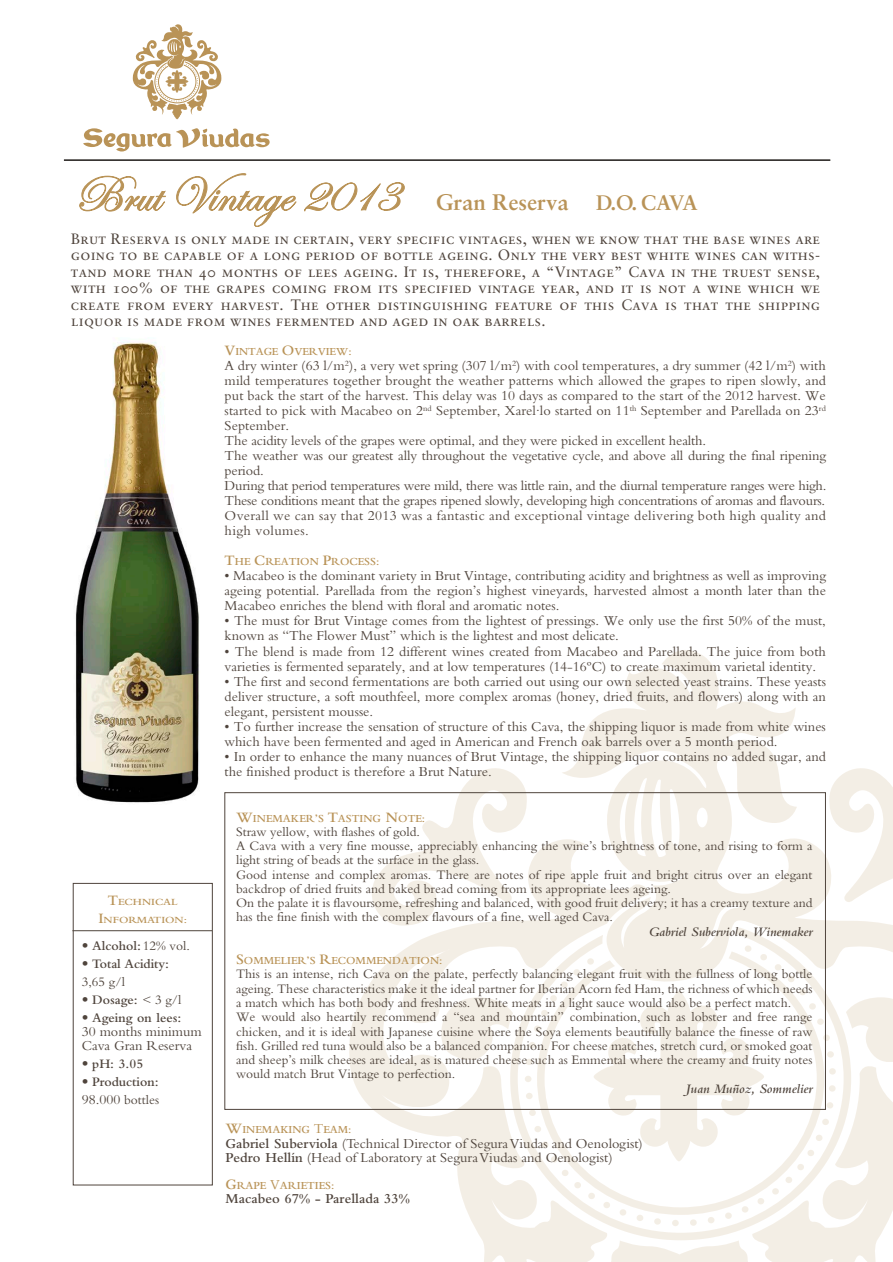
<style>
.page{position:relative;width:893px;height:1262px;background:#fff}
.page>*{position:absolute;margin:0;border:0;box-sizing:border-box;transform-origin:0 0}
.t1{font:51px "Edwardian Script ITC";color:#b99357}
.t2{font:22.5px "Sabon Bold Os F";color:#b99357}
.t3{font:15px/16.5px "Sabon Roman SC";letter-spacing:.02em;color:#4f443c;text-align:justify}
.t4{font:14.25px/15px "Bembo";color:#4f443c}
.t5{font:600 14.25px "Bembo";color:#4f443c}
.t6{font:13.5px/14.2px "Bembo";color:#4f443c}
.t7{font:600 13.5px/18px "Bembo";color:#4f443c}
.t8{font:italic 600 13.5px "Bembo";color:#4f443c}
.t9{font:600 11.25px "Bembo";color:#b99357}
.t10{font:600 9.9px/18px "Bembo";color:#b99357;text-align:center;scale:1.14 1}
.s1{font-size:21px}
.s2{font-size:15px}
.s3{font-family:"Sabon Roman Os F";font-weight:400}
.s4{font-weight:400}
.s5{font-weight:400;font-size:14.25px}
.s6{font-weight:600}
</style>
<div class="page">
<svg style="left:83px;top:128px;width:186px;height:23px"></svg>
<svg style="left:132px;top:24px;width:90px;height:95px"></svg>
<img style="left:75px;top:342px;width:124px;height:461px">
<svg style="left:578px;top:650px;width:219px;height:173px;fill:#f3eee5"></svg>
<svg style="left:829px;top:768px;width:63px;height:59px"></svg>
<svg style="left:422px;top:761px;width:345px;height:66px"></svg>
<svg style="left:349px;top:827px;width:543px;height:435px"></svg>
<div style="left:73px;top:883px;width:139px;height:302px;border:1px solid #4f443c"></div>
<hr style="left:72px;top:930px;width:140px;height:1px;background:#4f443c">
<svg style="left:79px;top:175px;width:87px;height:37px"></svg>
<svg style="left:176px;top:173px;width:229px;height:54px"></svg>
<hr style="left:64px;top:160px;width:766px;height:1px;background:#000">
<h1 class="t1" style="left:74px;top:166px;width:325px">Brut Vintage 2013</h1>
<h2 class="t2" style="left:436px;top:188px;width:263px">Gran Reserva <span class="s1">D.O. CAVA</span></h2>
<p class="t3" style="left:71px;top:230px;width:750px">Brut Reserva is only made in certain, very specific vintages, when we know that the base wines are going to be capable of a long period of bottle ageing. Only the very best white wines can withs&shy;tand more than 40 months of lees ageing. It is, therefore, a “Vintage” Cava in the truest sense, with 100% of the grapes coming from its specified vintage year, and it is not a wine which we create from every harvest. The other distinguishing feature of this Cava is that the shipping liquor is made from wines fermented and aged in oak barrels.</p>
<p class="t10" style="left:98px;top:893px;width:79px"><span class="s2">T</span>ECHNICAL<br><span class="s2">I</span>NFORMATION:</p>
<p class="t7" style="left:82px;top:936px;width:110px"><span class="s3">•</span> Alcohol: <span class="s4">12% vol.</span></p>
<p class="t7" style="left:82px;top:954px;width:89px"><span class="s3">•</span> Total Acidity:<br><span class="s4">3,65 g/l</span></p>
<p class="t7" style="left:82px;top:990px;width:101px"><span class="s3">•</span> Dosage: <span class="s4">&lt; 3 g/l</span></p>
<p class="t7" style="left:82px;top:1008px;width:101px"><span class="s3">•</span> Ageing on lees:</p>
<p class="t4" style="left:82px;top:1024px;width:122px;line-height:14.2px">30 months minimum<br>Cava Gran Reserva</p>
<p class="t7" style="left:82px;top:1055px;width:63px"><span class="s3">•</span> pH: 3.05</p>
<p class="t7" style="left:82px;top:1073px;width:79px"><span class="s3">•</span> Production:<br><span class="s5">98.000</span> <span class="s4">bottles</span></p>
<p class="t9" style="left:225px;top:345px;width:128px"><span class="s2">V</span>INTAGE <span class="s2">O</span>VERVIEW:</p>
<p class="t4" style="left:225px;top:358px;width:603px">A dry winter (63 l/m<sup>2</sup>), a very wet spring (307 l/m<sup>2</sup>) with cool temperatures, a dry summer (42 l/m<sup>2</sup>) with mild temperatures together brought the weather patterns which allowed the grapes to ripen slowly, and put back the start of the harvest. This delay was 10 days as compared to the start of the 2012 harvest. We started to pick with Macabeo on 2<sup>nd</sup> September, Xarel·lo started on 11<sup>th</sup> September and Parellada on 23<sup>rd </sup>September.<br>The acidity levels of the grapes were optimal, and they were picked in excellent health.<br>The weather was our greatest ally throughout the vegetative cycle, and above all during the final ripening period.<br>During that period temperatures were mild, there was little rain, and the diurnal temperature ranges were high.<br>These conditions meant that the grapes ripened slowly, developing high concentrations of aromas and flavours.<br>Overall we can say that 2013 was a fantastic and exceptional vintage delivering both high quality and high volumes.</p>
<p class="t9" style="left:225px;top:555px;width:156px"><span class="s2">T</span>HE <span class="s2">C</span>REATION <span class="s2">P</span>ROCESS:</p>
<p class="t4" style="left:225px;top:568px;width:603px;text-align:justify">• Macabeo is the dominant variety in Brut Vintage, contributing acidity and brightness as well as improving ageing potential. Parellada from the region’s highest vineyards, harvested almost a month later than the Macabeo enriches the blend with floral and aromatic notes.</p>
<p class="t4" style="left:225px;top:613px;width:603px">• The must for Brut Vintage comes from the lightest of pressings. We only use the first 50% of the must, known as “The Flower Must” which is the lightest and most delicate.</p>
<p class="t4" style="left:225px;top:643px;width:602px">• The blend is made from 12 different wines created from Macabeo and Parellada. The juice from both varieties is fermented separately, and at low temperatures (14-16ºC) to create maximum varietal identity.</p>
<p class="t4" style="left:225px;top:673px;width:603px;text-align:justify">• The first and second fermentations are both carried out using our own selected yeast strains. These yeasts deliver structure, a soft mouthfeel, more complex aromas (honey, dried fruits, and flowers) along with an elegant, persistent mousse.</p>
<p class="t4" style="left:225px;top:718px;width:602px">• To further increase the sensation of structure of this Cava, the shipping liquor is made from white wines which have been fermented and aged in American and French oak barrels over a 5 month period.</p>
<p class="t4" style="left:225px;top:748px;width:602px">• In order to enhance the many nuances of Brut Vintage, the shipping liquor contains no added sugar, and the finished product is therefore a Brut Nature.</p>
<p class="t9" style="left:236px;top:812px;width:190px"><span class="s2">W</span>INEMAKER’S <span class="s2">T</span>ASTING <span class="s2">N</span>OTE:</p>
<p class="t6" style="left:236px;top:824px;width:578px">Straw yellow, with flashes of gold.<br>A Cava with a very fine mousse, appreciably enhancing the wine’s brightness of tone, and rising to form a light string of beads at the surface in the glass.<br>Good intense and complex aromas. There are notes of ripe apple fruit and bright citrus over an elegant backdrop of dried fruits and baked bread coming from its appropriate lees ageing.<br>On the palate it is flavoursome, refreshing and balanced, with good fruit delivery; it has a creamy texture and has the fine finish with the complex flavours of a fine, well aged Cava.</p>
<p class="t8" style="left:648px;top:924px;width:165px">Gabriel Suberviola, Winemaker</p>
<p class="t9" style="left:236px;top:954px;width:208px"><span class="s2">S</span>OMMELIER’S <span class="s2">R</span>ECOMMENDATION:</p>
<p class="t6" style="left:236px;top:966px;width:578px">This is an intense, rich Cava on the palate, perfectly balancing elegant fruit with the fullness of long bottle ageing. These characteristics make it the ideal partner for Iberian Acorn fed Ham, the richness of which needs a match which has both body and freshness. White meats in a light sauce would also be a perfect match.<br>We would also heartily recommend a “sea and mountain” combination, such as lobster and free range chicken, and it is ideal with Japanese cuisine where the Soya elements beautifully balance the finesse of raw fish. Grilled red tuna would also be a balanced companion. For cheese matches, stretch curd, or smoked goat and sheep’s milk cheeses are ideal, as is matured cheese such as Emmental where the creamy and fruity notes would match Brut Vintage to perfection.</p>
<p class="t8" style="left:686px;top:1080px;width:128px">Juan Muñoz, Sommelier</p>
<p class="t9" style="left:226px;top:1123px;width:127px"><span class="s2">W</span>INEMAKING <span class="s5">T</span>EAM:</p>
<p class="t4" style="left:226px;top:1135px;width:419px;line-height:14.2px"><span class="s6">Gabriel Suberviola</span> (Technical Director of SeguraViudas and Oenologist)<br><span class="s6">Pedro Hellín</span> (Head of Laboratory at SeguraViudas and Oenologist)</p>
<p class="t9" style="left:226px;top:1179px;width:110px"><span class="s2">G</span>RAPE <span class="s5">V</span>ARIETIES:</p>
<p class="t5" style="left:226px;top:1190px;width:186px">Macabeo 67% - Parellada 33%</p>
</div>
